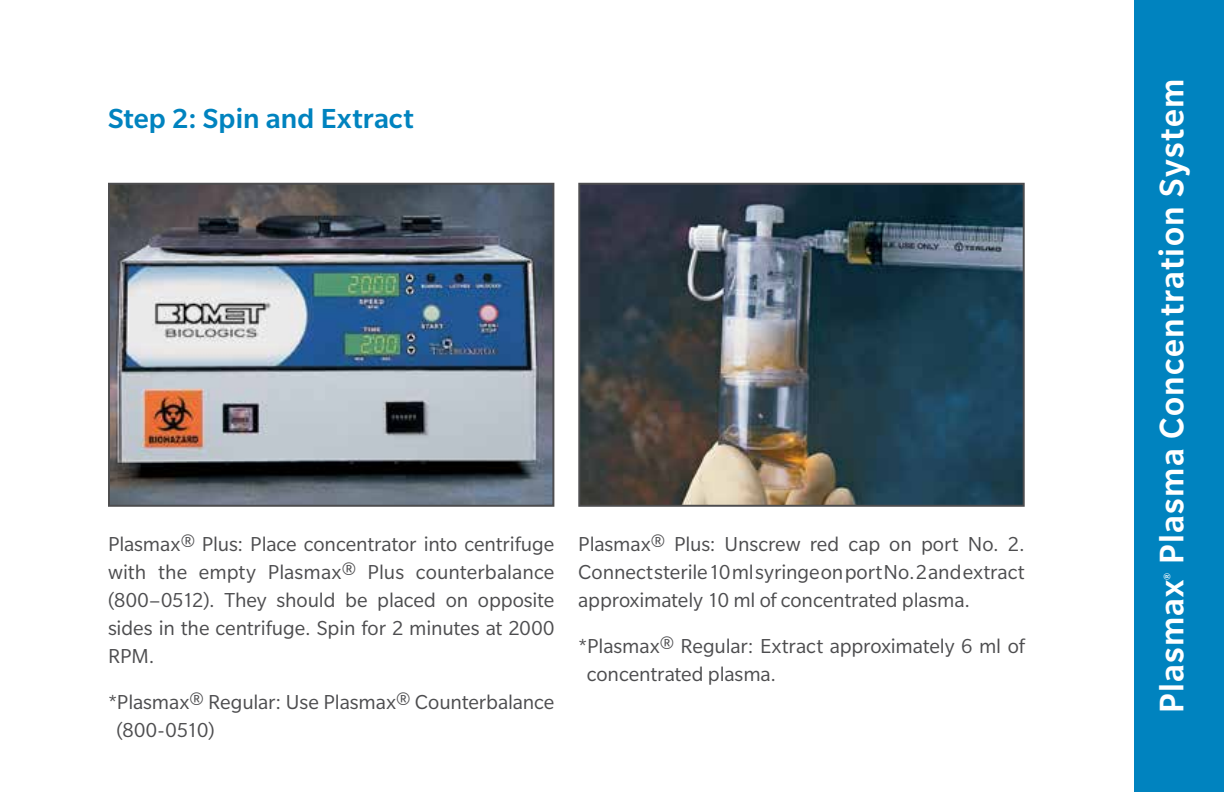
<style>
.page{position:relative;width:1224px;height:792px;background:#fff}
.page>*{position:absolute;margin:0;border:0;box-sizing:border-box;transform-origin:0 0}
.t1{font:500 37px "Slate Pro";letter-spacing:.04em;color:#fff;scale:.96 1}
.t2{font:500 30px "Slate Pro";letter-spacing:.005em;color:#0083bf}
.t3{font:22px/28px "Slate Pro";letter-spacing:-.005em;color:#4d4d4f;text-align:justify}
.t4{font:500 10.8px "Slate Pro";color:#fff;scale:.96 1}
</style>
<div class="page">
<div style="left:1134px;top:0;width:90px;height:792px;background:#0083bf"></div>
<img style="left:111px;top:186px;width:440px;height:318px">
<div style="left:108px;top:183px;width:446px;height:324px;border:2px solid #4d4d4f"></div>
<img style="left:581px;top:186px;width:441px;height:318px">
<div style="left:578px;top:183px;width:447px;height:324px;border:2px solid #4d4d4f"></div>
<h2 class="t2" style="left:108px;top:102px;width:307px">Step 2: Spin and Extract</h2>
<p class="t3" style="left:108px;top:529px;width:448px">Plasmax® Plus: Place concentrator into centrifuge with the empty Plasmax® Plus counterbalance (800–0512). They should be placed on opposite sides in the centrifuge. Spin for 2 minutes at 2000<br>RPM.</p>
<p class="t3" style="left:117px;top:688px;width:439px;text-indent:-9px">*Plasmax® Regular: Use Plasmax® Counterbalance (800-0510)</p>
<p class="t3" style="left:578px;top:530px;width:448px">Plasmax® Plus: Unscrew red cap on port No. 2.<br>Connect sterile 10 ml syringe on port No. 2 and extract approximately 10 ml of concentrated plasma.</p>
<p class="t3" style="left:587px;top:632px;width:439px;text-indent:-9px">*Plasmax® Regular: Extract approximately 6 ml of concentrated plasma.</p>
<h1 class="t1" style="left:1152px;top:713px;width:663px;rotate:-90deg">Plasmax Plasma Concentration System</h1>
<p class="t4" style="left:1163px;top:580px;width:9px;rotate:-90deg">®</p>
</div>
